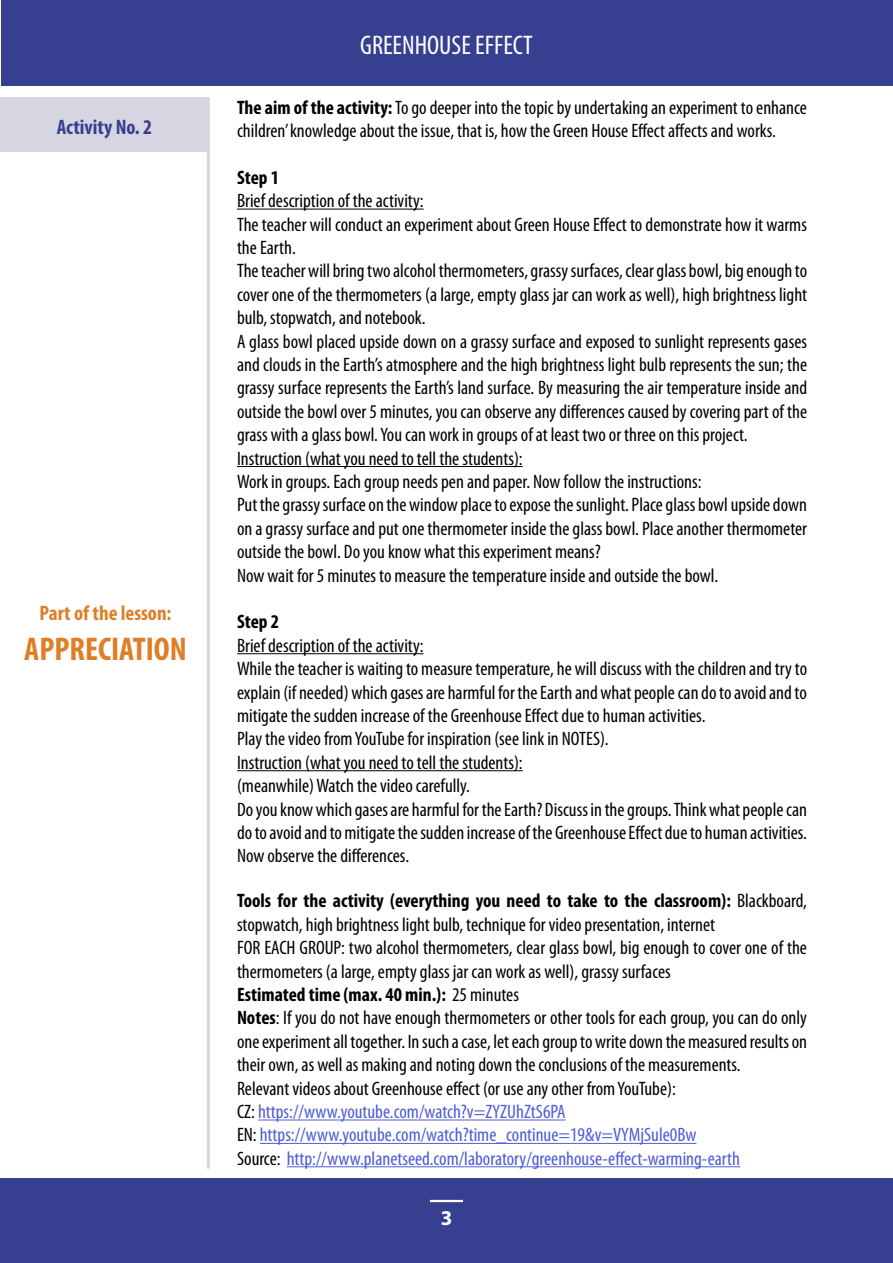
<style>
.page{position:relative;width:893px;height:1263px;background:#fff}
.page>*{position:absolute;margin:0;border:0;box-sizing:border-box;transform-origin:0 0}
.t1{font:700 condensed 33px "Myriad Pro";color:#e07e27}
.t2{font:condensed 27px "Myriad Pro";color:#fff}
.t3{font:700 condensed 21px "Myriad Pro";color:#e07e27}
.t4{font:700 condensed 21px "Myriad Pro";color:#374090}
.t5{font:700 21px "Myriad Pro";color:#fff}
.t6{font:condensed 19.5px/23.4px "Myriad Pro";color:#000}
.t7{font:700 condensed 19.5px "Myriad Pro";color:#000}
.s1{font-weight:700}
.s2{color:#4f5cd6}
</style>
<div class="page">
<div style="left:1px;top:0;width:892px;height:85px;background:#374090"></div>
<div style="left:0;top:1178px;width:893px;height:85px;background:#374090"></div>
<hr style="left:430px;top:1200px;width:33px;height:2px;background:#fff">
<hr style="left:207px;top:97px;width:3px;height:1072px;background:#d8d5e3">
<div style="left:0;top:97px;width:209px;height:54px;background:#d8d5e3"></div>
<hr style="left:237px;top:209px;width:187px;height:1px;background:#000">
<hr style="left:237px;top:466px;width:286px;height:1px;background:#000">
<hr style="left:237px;top:653px;width:187px;height:1px;background:#000">
<hr style="left:237px;top:770px;width:286px;height:1px;background:#000">
<hr style="left:258px;top:1119px;width:308px;height:1px;background:#4f5cd6">
<hr style="left:260px;top:1143px;width:436px;height:1px;background:#4f5cd6">
<hr style="left:287px;top:1166px;width:453px;height:1px;background:#4f5cd6">
<p class="t4" style="left:57px;top:114px;width:97px">Activity No. 2</p>
<p class="t3" style="left:40px;top:600px;width:133px">Part of the lesson:</p>
<h1 class="t1" style="left:24px;top:628px;width:164px">APPRECIATION</h1>
<h2 class="t2" style="left:360px;top:29px;width:174px">GREENHOUSE EFFECT</h2>
<p class="t6" style="left:237px;top:95px;width:571px"><span class="s1">The aim of the activity:</span> To go deeper into the topic by undertaking an experiment to enhance children’ knowledge about the issue, that is, how the Green House Effect affects and works.</p>
<p class="t7" style="left:237px;top:165px;width:44px">Step 1</p>
<p class="t6" style="left:237px;top:189px;width:572px">Brief description of the activity:<br>The teacher will conduct an experiment about Green House Effect to demonstrate how it warms the Earth.<br>The teacher will bring two alcohol thermometers, grassy surfaces, clear glass bowl, big enough to cover one of the thermometers (a large, empty glass jar can work as well), high brightness light bulb, stopwatch, and notebook.<br>A glass bowl placed upside down on a grassy surface and exposed to sunlight represents gases and clouds in the Earth’s atmosphere and the high brightness light bulb represents the sun; the grassy surface represents the Earth’s land surface. By measuring the air temperature inside and outside the bowl over 5 minutes, you can observe any differences caused by covering part of the grass with a glass bowl. You can work in groups of at least two or three on this project.<br>Instruction (what you need to tell the students):<br>Work in groups. Each group needs pen and paper. Now follow the instructions:<br>Put the grassy surface on the window place to expose the sunlight. Place glass bowl upside down on a grassy surface and put one thermometer inside the glass bowl. Place another thermometer outside the bowl. Do you know what this experiment means?<br>Now wait for 5 minutes to measure the temperature inside and outside the bowl.</p>
<p class="t7" style="left:237px;top:610px;width:44px">Step 2</p>
<p class="t6" style="left:237px;top:633px;width:572px">Brief description of the activity:<br>While the teacher is waiting to measure temperature, he will discuss with the children and try to explain (if needed) which gases are harmful for the Earth and what people can do to avoid and to mitigate the sudden increase of the Greenhouse Effect due to human activities.<br>Play the video from YouTube for inspiration (see link in NOTES).<br>Instruction (what you need to tell the students):<br>(meanwhile) Watch the video carefully.<br>Do you know which gases are harmful for the Earth? Discuss in the groups. Think what people can do to avoid and to mitigate the sudden increase of the Greenhouse Effect due to human activities.<br>Now observe the differences.</p>
<p class="t6" style="left:237px;top:889px;width:572px"><span class="s1">Tools for the activity (everything you need to take to the classroom):</span> Blackboard, stopwatch, high brightness light bulb, technique for video presentation, internet<br>FOR EACH GROUP: two alcohol thermometers, clear glass bowl, big enough to cover one of the thermometers (a large, empty glass jar can work as well), grassy surfaces<br><span class="s1">Estimated time (max. 40 min.):</span> 25 minutes<br><span class="s1">Notes</span>: If you do not have enough thermometers or other tools for each group, you can do only one experiment all together. In such a case, let each group to write down the measured results on their own, as well as making and noting down the conclusions of the measurements.<br>Relevant videos about Greenhouse effect (or use any other from YouTube):<br>CZ: <span class="s2">https://www.youtube.com/watch?v=ZYZUhZtS6PA<br></span>EN: <span class="s2">https://www.youtube.com/watch?time_continue=19&amp;v=VYMjSule0Bw<br></span>Source: <span class="s2">http://www.planetseed.com/laboratory/greenhouse-effect-warming-earth</span></p>
<p class="t5" style="left:441px;top:1204px;width:13px">3</p>
</div>
